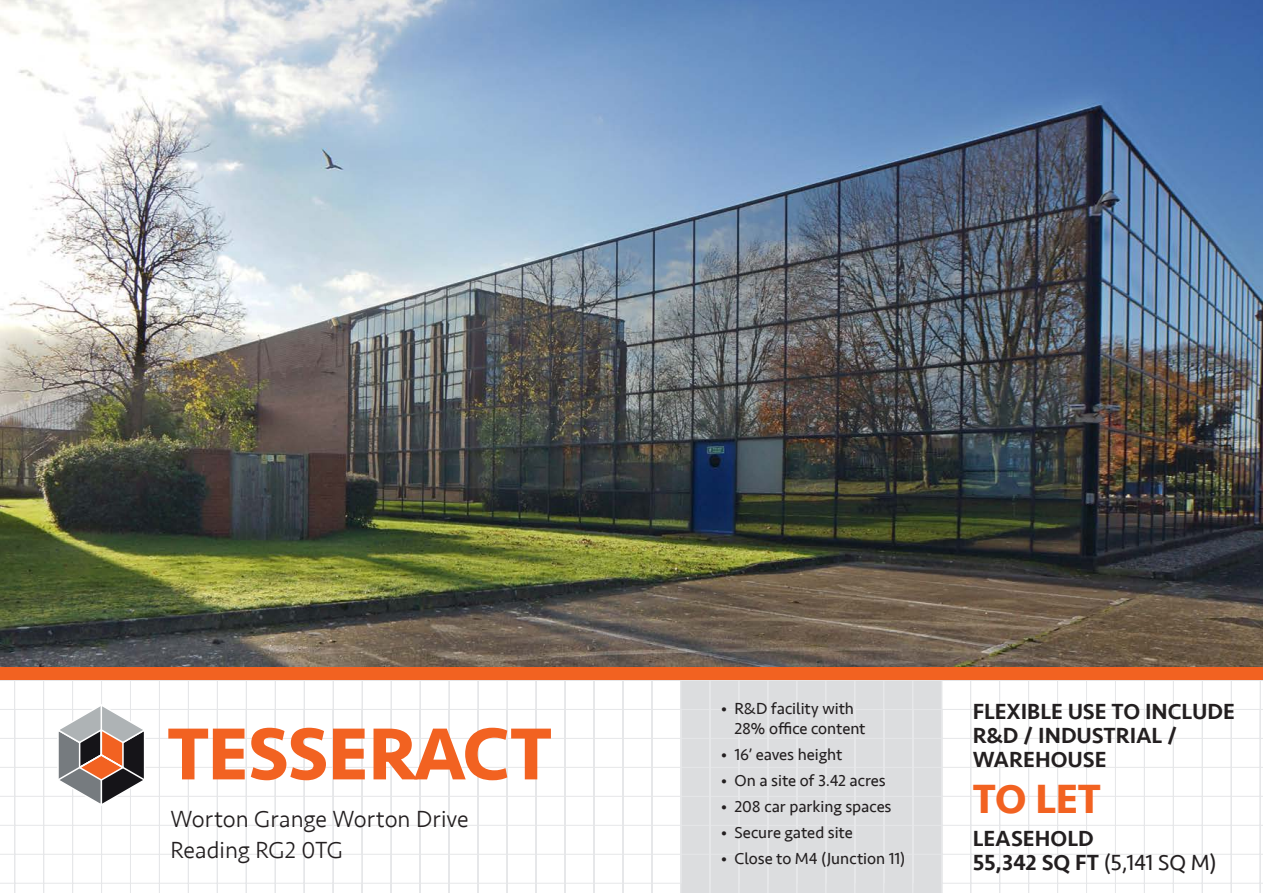
<style>
.page{position:relative;width:1263px;height:893px;background:#fff}
.page>*{position:absolute;margin:0;border:0;box-sizing:border-box;transform-origin:0 0}
.t1{font:700 76.2px "Seravek";letter-spacing:-.005em;color:#f26221}
.t2{font:700 42px "Seravek";color:#f26221}
.t3{font:300 24px/31px "Seravek";letter-spacing:-.005em;color:#231f20}
.t4{font:500 22.5px/24px "Seravek";color:#231f20}
.t5{font:16.5px/19.8px "Seravek";letter-spacing:-.005em;color:#231f20}
.s1{font-weight:400}
</style>
<div class="page">
<img style="left:0;top:0;width:1263px;height:668px">
<svg style="left:450px;top:680px;width:813px;height:213px"></svg>
<svg style="left:0;top:680px;width:450px;height:213px"></svg>
<svg style="left:680px;top:680px;width:262px;height:213px;background:#dcdddf"></svg>
<svg style="left:55px;top:703px;width:93px;height:105px"></svg>
<div style="left:0;top:668px;width:1263px;height:12px;background:#f26221"></div>
<h1 class="t1" style="left:167px;top:693px;width:386px">TESSERACT</h1>
<h3 class="t3" style="left:170px;top:804px;width:300px">Worton Grange Worton Drive<br>Reading RG2 0TG</h3>
<p class="t5" style="left:734px;top:698px;width:133px;text-indent:-14px">• R&amp;D facility with<br>28% office content</p>
<p class="t5" style="left:721px;top:744px;width:123px">• 16’ eaves height</p>
<p class="t5" style="left:721px;top:770px;width:166px">• On a site of 3.42 acres</p>
<p class="t5" style="left:721px;top:797px;width:172px">• 208 car parking spaces</p>
<p class="t5" style="left:721px;top:823px;width:133px">• Secure gated site</p>
<p class="t5" style="left:721px;top:849px;width:186px">• Close to M4 (Junction 11)</p>
<h3 class="t4" style="left:973px;top:700px;width:264px">FLEXIBLE USE TO INCLUDE<br>R&amp;D / INDUSTRIAL /<br>WAREHOUSE</h3>
<h2 class="t2" style="left:973px;top:766px;width:130px">TO LET</h2>
<h3 class="t4" style="left:973px;top:826px;width:245px">LEASEHOLD<br>55,342 SQ FT <span class="s1">(5,141 SQ M)</span></h3>
</div>
